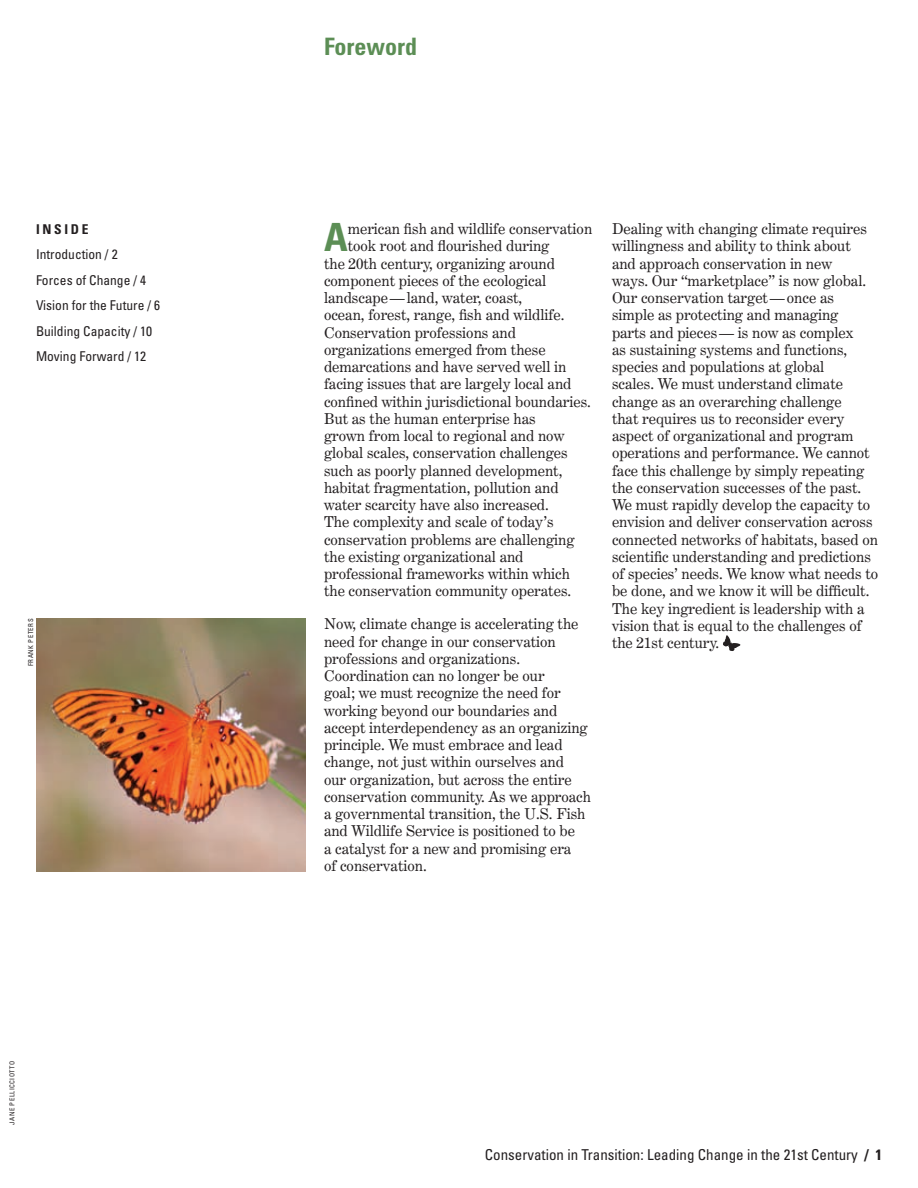
<style>
.page{position:relative;width:918px;height:1188px;background:#fff}
.page>*{position:absolute;margin:0;border:0;box-sizing:border-box;transform-origin:0 0}
.t1{font:700 condensed 38.85px "Univers";color:#5c8e55}
.t2{font:700 condensed 24px "Univers";color:#5c8e55}
.t3{font:15px/17.2px "Century Expanded BT";color:#231f20}
.t4{font:condensed 15px "Univers";color:#231f20}
.t5{font:condensed 13.5px/25.5px "Univers";color:#231f20}
.t6{font:700 condensed 13.5px "Univers";color:#231f20}
.t7{font:condensed 6.75px "Univers";letter-spacing:.075em;color:#231f20}
.s1{font-weight:700}
</style>
<div class="page">
<svg style="left:723px;top:635px;width:17px;height:16px"></svg>
<img style="left:36px;top:619px;width:270px;height:252px">
<p class="t6" style="left:36px;top:221px;width:54px">I ns ide</p>
<p class="t5" style="left:36px;top:241px;width:126px">Introduction / 2<br>Forces of Change / 4<br>Vision for the Future / 6<br>Building Capacity / 10<br>Moving Forward / 12</p>
<p class="t7" style="left:26px;top:666px;width:49px;rotate:-90deg">frank peters</p>
<p class="t7" style="left:8px;top:1125px;width:66px;rotate:-90deg">jane pellicci otto</p>
<h2 class="t2" style="left:324px;top:31px;width:95px">Foreword</h2>
<h1 class="t1" style="left:324px;top:214px;width:25px">A</h1>
<p class="t3" style="left:348px;top:220px;width:246px">merican fish and wildlife conservation</p>
<p class="t3" style="left:348px;top:237px;width:203px">took root and flourished during</p>
<p class="t3" style="left:324px;top:254px;width:233px">the 20th century, organizing around</p>
<p class="t3" style="left:324px;top:272px;width:224px">component pieces of the ecological</p>
<p class="t3" style="left:324px;top:289px;width:200px">landscape—land, water, coast,</p>
<p class="t3" style="left:324px;top:306px;width:242px">ocean, forest, range, fish and wildlife.</p>
<p class="t3" style="left:324px;top:323px;width:194px">Conservation professions and</p>
<p class="t3" style="left:324px;top:341px;width:223px">organizations emerged from these</p>
<p class="t3" style="left:324px;top:358px;width:244px">demarcations and have served well in</p>
<p class="t3" style="left:324px;top:375px;width:249px">facing issues that are largely local and</p>
<p class="t3" style="left:324px;top:392px;width:268px">confined within jurisdictional boundaries.</p>
<p class="t3" style="left:324px;top:410px;width:213px">But as the human enterprise has</p>
<p class="t3" style="left:324px;top:427px;width:242px">grown from local to regional and now</p>
<p class="t3" style="left:324px;top:444px;width:245px">global scales, conservation challenges</p>
<p class="t3" style="left:324px;top:461px;width:240px">such as poorly planned development,</p>
<p class="t3" style="left:324px;top:479px;width:236px">habitat fragmentation, pollution and</p>
<p class="t3" style="left:324px;top:496px;width:226px">water scarcity have also increased.</p>
<p class="t3" style="left:324px;top:513px;width:231px">The complexity and scale of today’s</p>
<p class="t3" style="left:324px;top:530px;width:252px">conservation problems are challenging</p>
<p class="t3" style="left:324px;top:548px;width:201px">the existing organizational and</p>
<p class="t3" style="left:324px;top:565px;width:248px">professional frameworks within which</p>
<p class="t3" style="left:324px;top:582px;width:249px">the conservation community operates.</p>
<p class="t3" style="left:324px;top:615px;width:269px">Now, climate change is accelerating the need for change in our conservation professions and organizations.<br>Coordination can no longer be our<br>goal; we must recognize the need for working beyond our boundaries and accept interdependency as an organizing principle. We must embrace and lead change, not just within ourselves and<br>our organization, but across the entire conservation community. As we approach a governmental transition, the U.S. Fish and Wildlife Service is positioned to be<br>a catalyst for a new and promising era<br>of conservation.</p>
<p class="t3" style="left:612px;top:220px;width:268px">Dealing with changing climate requires willingness and ability to think about and approach conservation in new<br>ways. Our “marketplace” is now global.<br>Our conservation target—once as simple as protecting and managing<br>parts and pieces— is now as complex<br>as sustaining systems and functions, species and populations at global<br>scales. We must understand climate change as an overarching challenge<br>that requires us to reconsider every aspect of organizational and program operations and performance. We cannot face this challenge by simply repeating the conservation successes of the past.<br>We must rapidly develop the capacity to envision and deliver conservation across connected networks of habitats, based on scientific understanding and predictions of species’ needs. We know what needs to be done, and we know it will be difficult.<br>The key ingredient is leadership with a vision that is equal to the challenges of the 21st century.</p>
<p class="t4" style="left:485px;top:1145px;width:399px">Conservation in Transition: Leading Change in the 21st Century <span class="s1">/ 1</span></p>
</div>
